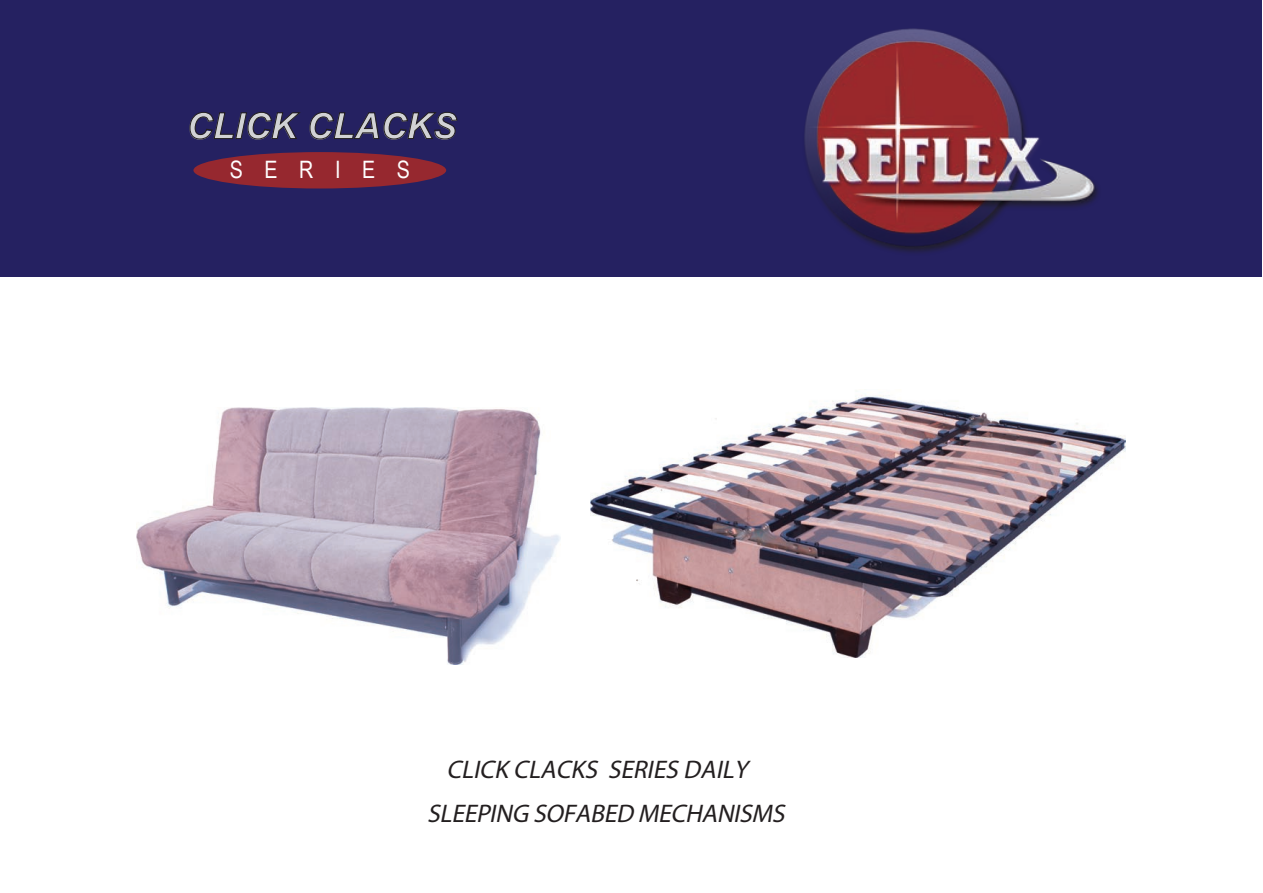
<style>
.page{position:relative;width:1263px;height:893px;background:#fff}
.page>*{position:absolute;margin:0;border:0;box-sizing:border-box;transform-origin:0 0}
.t1{font:italic 700 36px "Arial";color:#d1d2d4}
.t2{font:italic 600 25.5px/43.7px "Franklin Gothic";color:#231f20}
.t3{font:24px "Arial Narrow";letter-spacing:.9em;color:#fff}
</style>
<div class="page">
<div style="left:0;top:0;width:1261px;height:276px;background:#252161"></div>
<div style="left:193px;top:152px;width:253px;height:36px;background:#96282f;border-radius:50%"></div>
<img style="left:805px;top:28px;width:293px;height:225px">
<svg style="left:190px;top:112px;width:110px;height:27px"></svg>
<svg style="left:310px;top:112px;width:147px;height:27px"></svg>
<img style="left:591px;top:395px;width:535px;height:262px">
<img style="left:136px;top:407px;width:424px;height:257px">
<h1 class="t1" style="left:187px;top:106px;width:271px">CLICK CLACKS</h1>
<p class="t3" style="left:230px;top:156px;width:182px">SERIES</p>
<p class="t2" style="left:427px;top:747px;width:364px;text-indent:19px">CLICK CLACKS SERIES DAILY<br>SLEEPING SOFABED MECHANISMS</p>
</div>
